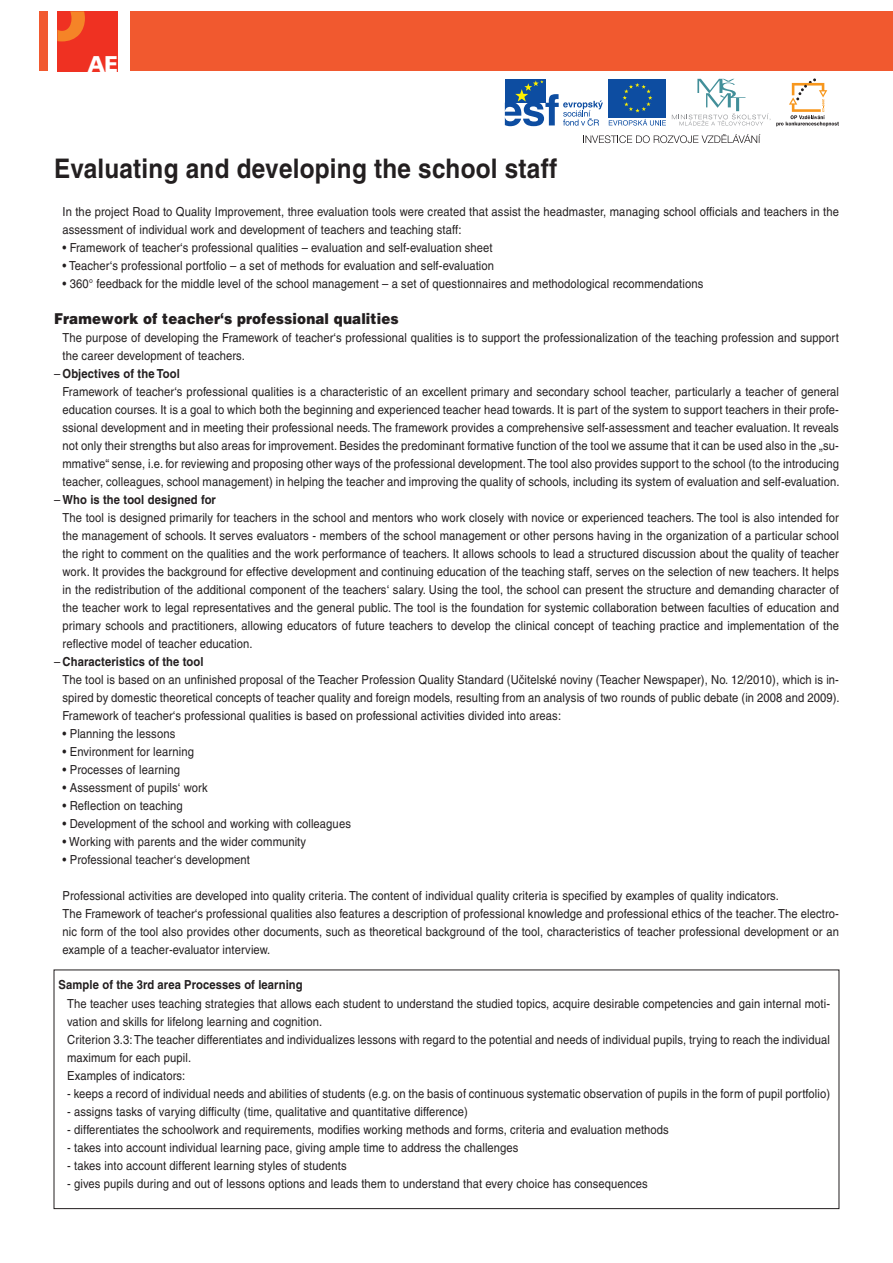
<style>
.page{position:relative;width:893px;height:1263px;background:#fff}
.page>*{position:absolute;margin:0;border:0;box-sizing:border-box;transform-origin:0 0}
.N_článek{font:700 27px "Helvetica CE";letter-spacing:.01em;color:#231f20;scale:.9 1}
.t1{font:22.95px "Humanist 777 BT Black B";color:#fff}
.N_text{font:900 15px "Helvetica CE";letter-spacing:.01em;color:#231f20;scale:.9 1}
.T_sloupec{font:12.45px/18px "Helvetica CE";letter-spacing:.01em;color:#231f20;scale:.9 1}
.T_body{font:700 12.45px "Helvetica CE";letter-spacing:.01em;color:#231f20;scale:.9 1}
.s1{font-weight:400}
</style>
<div class="page">
<div style="left:505px;top:79px;width:40px;height:24px;background:#0d4da1"></div>
<svg style="left:505px;top:80px;width:98px;height:46px"></svg>
<div style="left:609px;top:79px;width:57px;height:38px;background:#0d4da1"></div>
<svg style="left:623px;top:83px;width:29px;height:29px"></svg>
<svg style="left:609px;top:119px;width:57px;height:7px"></svg>
<svg style="left:672px;top:78px;width:167px;height:48px"></svg>
<svg style="left:583px;top:134px;width:178px;height:9px"></svg>
<div style="left:130px;top:11px;width:763px;height:60px;background:#f1592f"></div>
<div style="left:57px;top:11px;width:61px;height:61px;background:#ef3122"></div>
<svg style="left:57px;top:11px;width:28px;height:30px"></svg>
<div style="left:40px;top:11px;width:8px;height:60px;background:#f1592f"></div>
<div style="left:54px;top:969px;width:785px;height:240px;border:1px solid #231f20"></div>
<h2 class="t1" style="left:88px;top:49px;width:32px">AE</h2>
<p class="N_článek" style="left:54px;top:152px;width:560px">Evaluating and developing the school staff</p>
<p class="T_sloupec" style="left:63px;top:203px;width:864px">In the project Road to Quality Improvement, three evaluation tools were created that assist the headmaster, managing school officials and teachers in the assessment of individual work and development of teachers and teaching staff:</p>
<p class="T_sloupec" style="left:63px;top:239px;width:480px">• Framework of teacher‘s professional qualities – evaluation and self-evaluation sheet</p>
<p class="T_sloupec" style="left:63px;top:257px;width:481px">• Teacher‘s professional portfolio – a set of methods for evaluation and self-evaluation</p>
<p class="T_sloupec" style="left:63px;top:275px;width:713px">• 360° feedback for the middle level of the school management – a set of questionnaires and methodological recommendations</p>
<p class="N_text" style="left:54px;top:310px;width:385px">Framework of teacher‘s professional qualities</p>
<p class="T_sloupec" style="left:63px;top:329px;width:864px">The purpose of developing the Framework of teacher‘s professional qualities is to support the professionalization of the teaching profession and support the career development of teachers.</p>
<p class="T_body" style="left:54px;top:366px;width:141px"><span class="s1">–</span> Objectives of the Tool</p>
<p class="T_sloupec" style="left:63px;top:383px;width:865px;text-align:justify">Framework of teacher‘s professional qualities is a characteristic of an excellent primary and secondary school teacher, particularly a teacher of general education courses. It is a goal to which both the beginning and experienced teacher head towards. It is part of the system to support teachers in their profe&shy;ssional development and in meeting their professional needs. The framework provides a comprehensive self-assessment and teacher evaluation. It reveals not only their strengths but also areas for improvement. Besides the predominant formative function of the tool we assume that it can be used also in the „su&shy;mmative“ sense, i.e. for reviewing and proposing other ways of the professional development. The tool also provides support to the school (to the introducing teacher, colleagues, school management) in helping the teacher and improving the quality of schools, including its system of evaluation and self-evaluation.</p>
<p class="T_body" style="left:54px;top:492px;width:181px"><span class="s1">–</span> Who is the tool designed for</p>
<p class="T_sloupec" style="left:63px;top:509px;width:864px;text-align:justify">The tool is designed primarily for teachers in the school and mentors who work closely with novice or experienced teachers. The tool is also intended for the management of schools. It serves evaluators - members of the school management or other persons having in the organization of a particular school the right to comment on the qualities and the work performance of teachers. It allows schools to lead a structured discussion about the quality of teacher work. It provides the background for effective development and continuing education of the teaching staff, serves on the selection of new teachers. It helps in the redistribution of the additional component of the teachers‘ salary. Using the tool, the school can present the structure and demanding character of the teacher work to legal representatives and the general public. The tool is the foundation for systemic collaboration between faculties of education and primary schools and practitioners, allowing educators of future teachers to develop the clinical concept of teaching practice and implementation of the reflective model of teacher education.</p>
<p class="T_body" style="left:54px;top:654px;width:168px"><span class="s1">–</span> Characteristics of the tool</p>
<p class="T_sloupec" style="left:63px;top:671px;width:865px">The tool is based on an unfinished proposal of the Teacher Profession Quality Standard (Učitelské noviny (Teacher Newspaper), No. 12/2010), which is in&shy;spired by domestic theoretical concepts of teacher quality and foreign models, resulting from an analysis of two rounds of public debate (in 2008 and 2009).</p>
<p class="T_sloupec" style="left:63px;top:707px;width:555px">Framework of teacher‘s professional qualities is based on professional activities divided into areas:</p>
<p class="T_sloupec" style="left:63px;top:725px;width:127px">• Planning the lessons</p>
<p class="T_sloupec" style="left:63px;top:743px;width:148px">• Environment for learning</p>
<p class="T_sloupec" style="left:63px;top:761px;width:132px">• Processes of learning</p>
<p class="T_sloupec" style="left:63px;top:779px;width:163px">• Assessment of pupils‘ work</p>
<p class="T_sloupec" style="left:63px;top:797px;width:135px">• Reflection on teaching</p>
<p class="T_sloupec" style="left:63px;top:815px;width:322px">• Development of the school and working with colleagues</p>
<p class="T_sloupec" style="left:63px;top:833px;width:272px">• Working with parents and the wider community</p>
<p class="T_sloupec" style="left:63px;top:851px;width:210px">• Professional teacher‘s development</p>
<p class="T_sloupec" style="left:63px;top:887px;width:797px">Professional activities are developed into quality criteria. The content of individual quality criteria is specified by examples of quality indicators.</p>
<p class="T_sloupec" style="left:63px;top:905px;width:864px;text-align:justify">The Framework of teacher‘s professional qualities also features a description of professional knowledge and professional ethics of the teacher. The electro&shy;nic form of the tool also provides other documents, such as theoretical background of the tool, characteristics of teacher professional development or an example of a teacher-evaluator interview.</p>
<p class="T_body" style="left:59px;top:977px;width:273px">Sample of the 3rd area Processes of learning</p>
<p class="T_sloupec" style="left:67px;top:995px;width:849px">The teacher uses teaching strategies that allows each student to understand the studied topics, acquire desirable competencies and gain internal moti&shy;vation and skills for lifelong learning and cognition.</p>
<p class="T_sloupec" style="left:67px;top:1031px;width:849px">Criterion 3.3: The teacher differentiates and individualizes lessons with regard to the potential and needs of individual pupils, trying to reach the individual maximum for each pupil.</p>
<p class="T_sloupec" style="left:67px;top:1067px;width:133px">Examples of indicators:</p>
<p class="T_sloupec" style="left:67px;top:1085px;width:849px">- keeps a record of individual needs and abilities of students (e.g. on the basis of continuous systematic observation of pupils in the form of pupil portfolio)</p>
<p class="T_sloupec" style="left:67px;top:1103px;width:447px">- assigns tasks of varying difficulty (time, qualitative and quantitative difference)</p>
<p class="T_sloupec" style="left:67px;top:1121px;width:670px">- differentiates the schoolwork and requirements, modifies working methods and forms, criteria and evaluation methods</p>
<p class="T_sloupec" style="left:67px;top:1139px;width:503px">- takes into account individual learning pace, giving ample time to address the challenges</p>
<p class="T_sloupec" style="left:67px;top:1157px;width:312px">- takes into account different learning styles of students</p>
<p class="T_sloupec" style="left:67px;top:1175px;width:647px">- gives pupils during and out of lessons options and leads them to understand that every choice has consequences</p>
</div>
